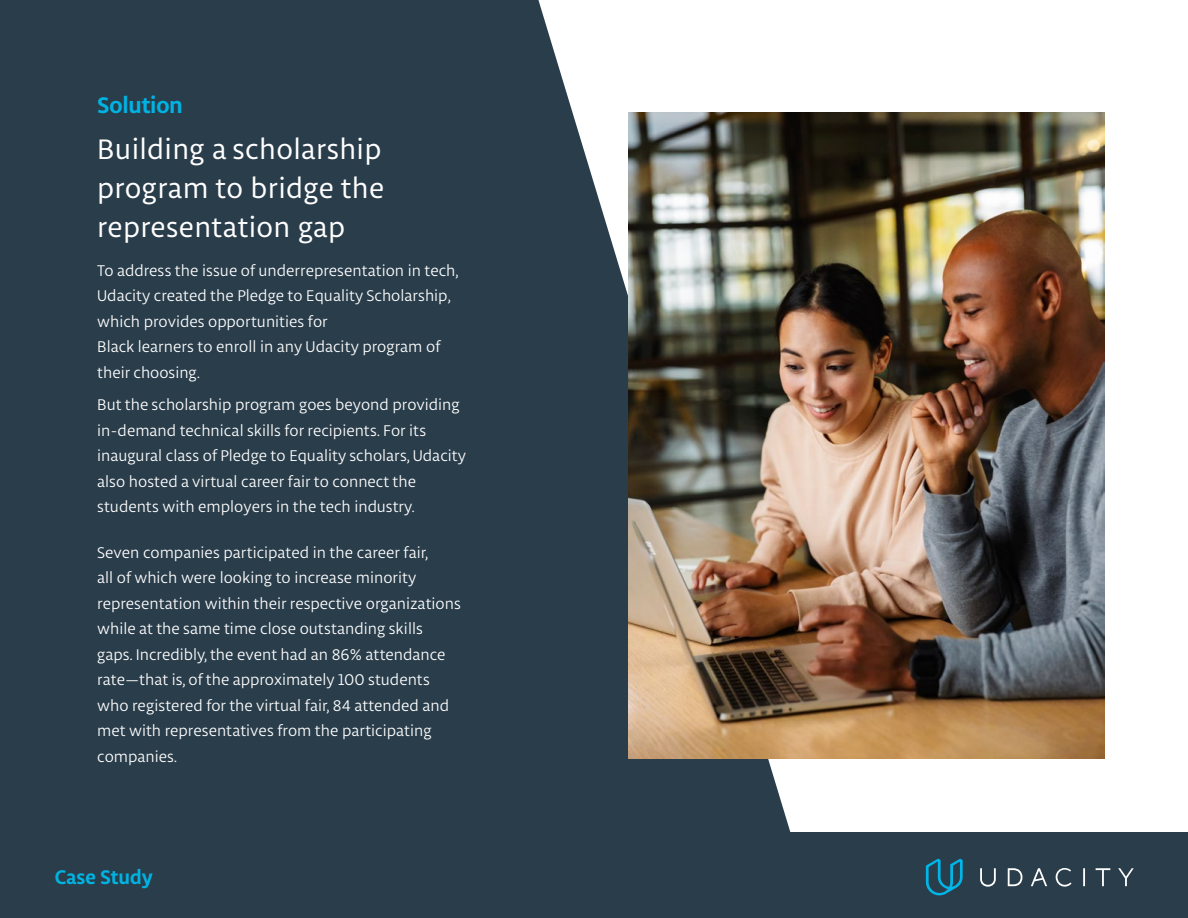
<style>
.page{position:relative;width:1188px;height:918px;background:#fff}
.page>*{position:absolute;margin:0;border:0;box-sizing:border-box;transform-origin:0 0}
.t1{font:30px/39px "Libertad";letter-spacing:.01em;color:#fff;text-align:justify}
.t2{font:700 24px "Libertad";letter-spacing:-.01em;color:#00b3e3}
.t3{font:700 21px "Libertad";color:#00b3e3}
.t4{font:16.5px/25.5px "Libertad";color:#fff}
</style>
<div class="page">
<div style="left:0;top:0;width:816px;height:833px;background:#2a3d4b"></div>
<div style="left:0;top:833px;width:1188px;height:85px;background:#2a3d4a"></div>
<svg style="left:926px;top:859px;width:37px;height:36px"></svg>
<svg style="left:980px;top:868px;width:154px;height:19px"></svg>
<img style="left:629px;top:112px;width:476px;height:646px">
<h2 class="t2" style="left:97px;top:89px;width:87px">Solution</h2>
<h1 class="t1" style="left:97px;top:129px;width:289px">Building a scholarship program to bridge the representation gap</h1>
<p class="t4" style="left:97px;top:257px;width:363px">To address the issue of underrepresentation in tech, Udacity created the Pledge to Equality Scholarship, which provides opportunities for<br>Black learners to enroll in any Udacity program of their choosing.</p>
<p class="t4" style="left:97px;top:392px;width:370px">But the scholarship program goes beyond providing in-demand technical skills for recipients. For its inaugural class of Pledge to Equality scholars, Udacity also hosted a virtual career fair to connect the students with employers in the tech industry.</p>
<p class="t4" style="left:97px;top:539px;width:365px">Seven companies participated in the career fair,<br>all of which were looking to increase minority representation within their respective organizations while at the same time close outstanding skills gaps. Incredibly, the event had an 86% attendance rate—that is, of the approximately 100 students who registered for the virtual fair, 84 attended and met with representatives from the participating companies.</p>
<p class="t3" style="left:55px;top:863px;width:100px">Case Study</p>
</div>
